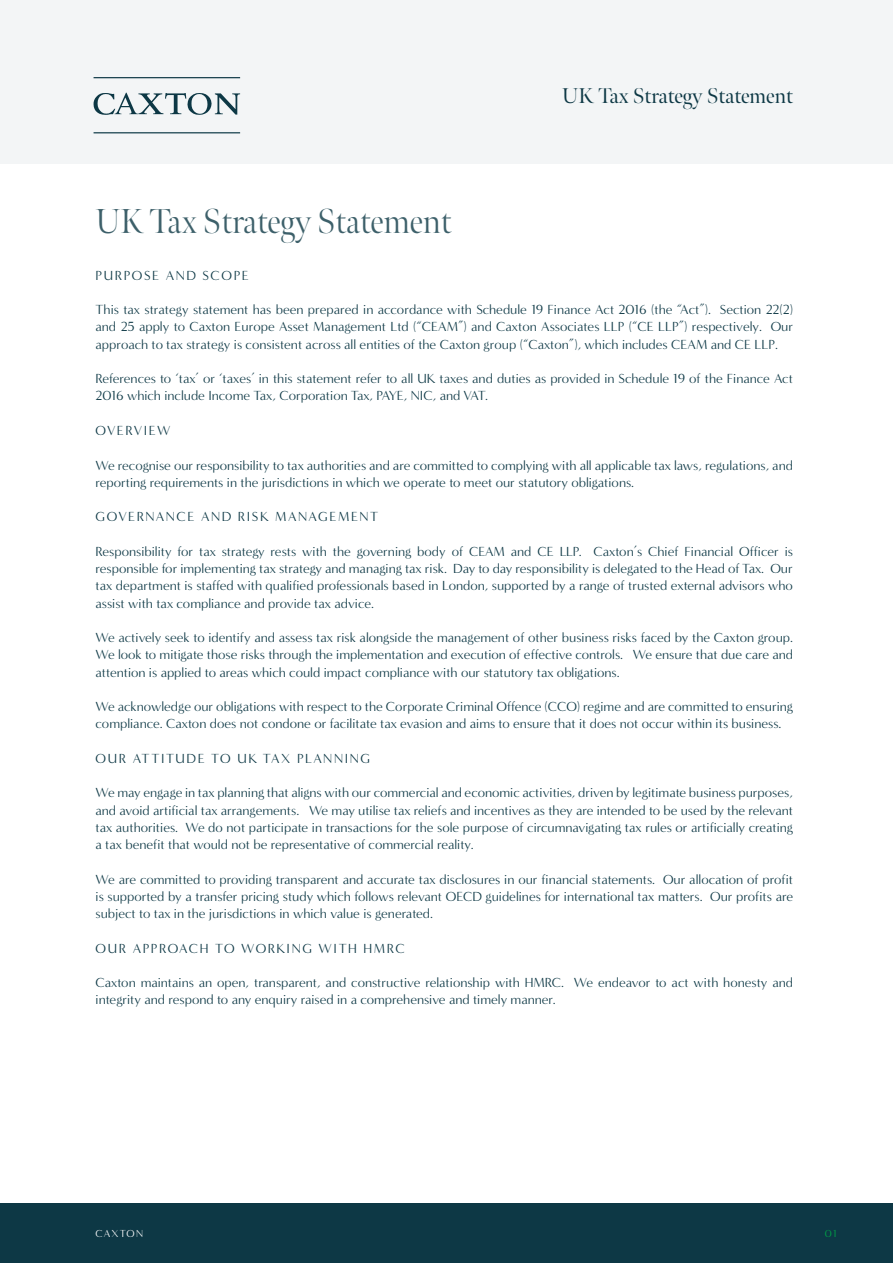
<style>
.page{position:relative;width:893px;height:1263px;background:#fff}
.page>*{position:absolute;margin:0;border:0;box-sizing:border-box;transform-origin:0 0}
.t1{font:300 34.5px "Meno Banner";color:#3d606a}
.t2{font:21.3px "Meno Banner";color:#0d3845}
.t3{font:13.5px/17.2px "Minerva Modern";color:#0d3845;text-align:justify}
.t4{font:13.5px "Minerva Modern";letter-spacing:.12em;color:#0d3845}
.t5{font:13.5px "Minerva Modern";letter-spacing:.11em;color:#0d3845}
.t6{font:13.5px "Minerva Modern";letter-spacing:.095em;color:#0d3845}
.t7{font:10.5px "Minerva Modern";letter-spacing:.1em;color:#fff}
.t8{font:10.5px "Minerva Modern";color:#00a145}
</style>
<div class="page">
<div style="left:0;top:0;width:893px;height:164px;background:#f3f5f6"></div>
<div style="left:0;top:1203px;width:893px;height:60px;background:#0d3845"></div>
<svg style="left:94px;top:93px;width:146px;height:22px"></svg>
<hr style="left:94px;top:132px;width:146px;height:1px;background:#0d3845">
<hr style="left:94px;top:77px;width:146px;height:1px;background:#0d3845">
<h2 class="t2" style="left:562px;top:83px;width:232px">UK Tax Strategy Statement</h2>
<h1 class="t1" style="left:96px;top:201px;width:357px">UK Tax Strategy Statement</h1>
<p class="t4" style="left:96px;top:267px;width:155px">PURPOSE AND SCOPE</p>
<p class="t3" style="left:96px;top:301px;width:699px">This tax strategy statement has been prepared in accordance with Schedule 19 Finance Act 2016 (the “Act”). Section 22(2) and 25 apply to Caxton Europe Asset Management Ltd (“CEAM”) and Caxton Associates LLP (“CE LLP”) respectively. Our approach to tax strategy is consistent across all entities of the Caxton group (“Caxton”), which includes CEAM and CE LLP.</p>
<p class="t3" style="left:96px;top:370px;width:699px">References to ‘tax’ or ‘taxes’ in this statement refer to all UK taxes and duties as provided in Schedule 19 of the Finance Act<br>2016 which include Income Tax, Corporation Tax, PAYE, NIC, and VAT.</p>
<p class="t6" style="left:96px;top:423px;width:76px">OVERVIEW</p>
<p class="t3" style="left:96px;top:456px;width:699px">We recognise our responsibility to tax authorities and are committed to complying with all applicable tax laws, regulations, and reporting requirements in the jurisdictions in which we operate to meet our statutory obligations.</p>
<p class="t5" style="left:96px;top:509px;width:284px">GOVERNANCE AND RISK MANAGEMENT</p>
<p class="t3" style="left:96px;top:543px;width:699px">Responsibility for tax strategy rests with the governing body of CEAM and CE LLP. Caxton’s Chief Financial Officer is responsible for implementing tax strategy and managing tax risk. Day to day responsibility is delegated to the Head of Tax. Our tax department is staffed with qualified professionals based in London, supported by a range of trusted external advisors who assist with tax compliance and provide tax advice.</p>
<p class="t3" style="left:96px;top:629px;width:699px">We actively seek to identify and assess tax risk alongside the management of other business risks faced by the Caxton group.<br>We look to mitigate those risks through the implementation and execution of effective controls. We ensure that due care and attention is applied to areas which could impact compliance with our statutory tax obligations.</p>
<p class="t3" style="left:96px;top:698px;width:699px">We acknowledge our obligations with respect to the Corporate Criminal Offence (CCO) regime and are committed to ensuring compliance. Caxton does not condone or facilitate tax evasion and aims to ensure that it does not occur within its business.</p>
<p class="t4" style="left:96px;top:750px;width:276px">OUR ATTITUDE TO UK TAX PLANNING</p>
<p class="t3" style="left:96px;top:784px;width:699px">We may engage in tax planning that aligns with our commercial and economic activities, driven by legitimate business purposes, and avoid artificial tax arrangements. We may utilise tax reliefs and incentives as they are intended to be used by the relevant tax authorities. We do not participate in transactions for the sole purpose of circumnavigating tax rules or artificially creating a tax benefit that would not be representative of commercial reality.</p>
<p class="t3" style="left:96px;top:871px;width:699px">We are committed to providing transparent and accurate tax disclosures in our financial statements. Our allocation of profit is supported by a transfer pricing study which follows relevant OECD guidelines for international tax matters. Our profits are subject to tax in the jurisdictions in which value is generated.</p>
<p class="t4" style="left:96px;top:940px;width:311px">OUR APPROACH TO WORKING WITH HMRC</p>
<p class="t3" style="left:96px;top:974px;width:699px">Caxton maintains an open, transparent, and constructive relationship with HMRC. We endeavor to act with honesty and integrity and respond to any enquiry raised in a comprehensive and timely manner.</p>
<p class="t7" style="left:96px;top:1227px;width:49px">CAXTON</p>
<p class="t8" style="left:825px;top:1227px;width:13px">01</p>
</div>
